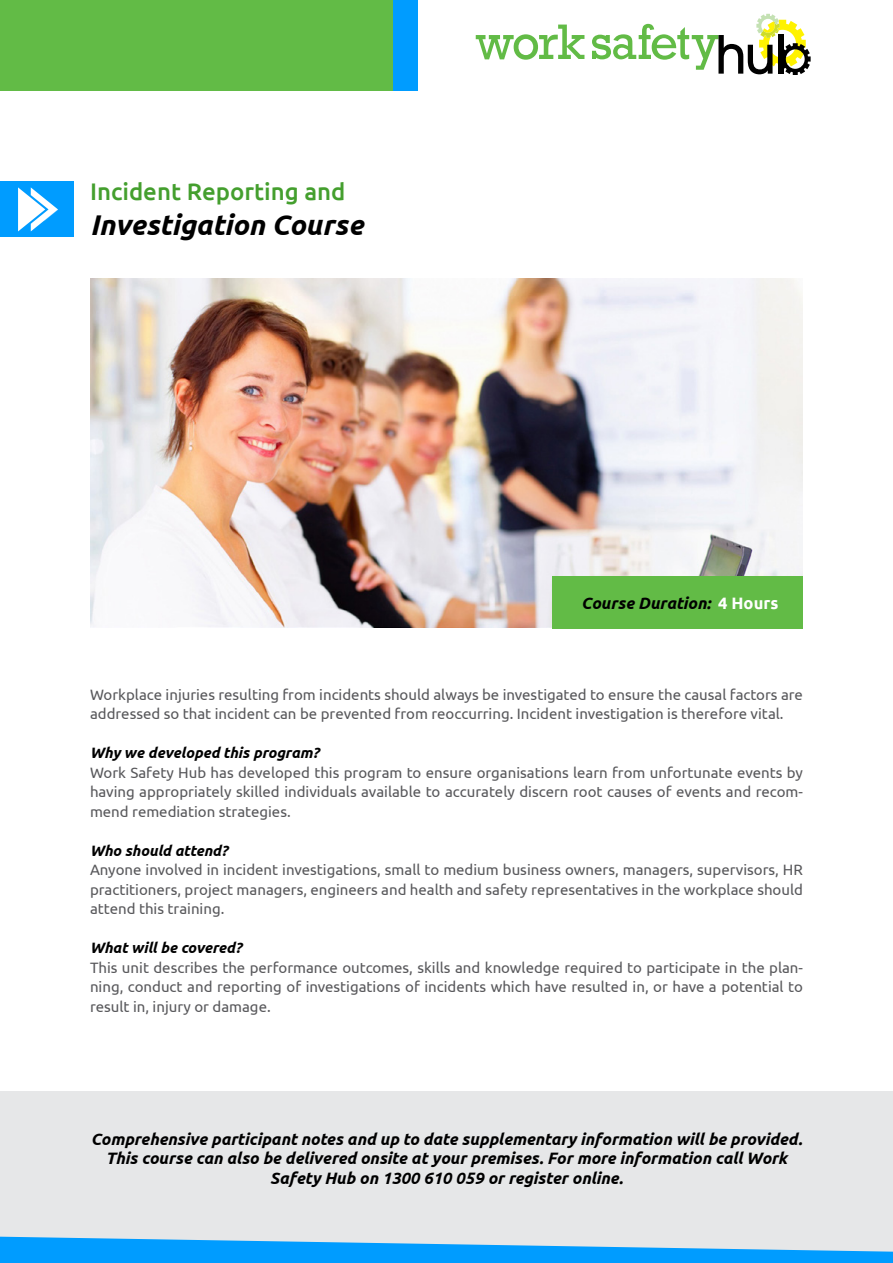
<style>
.page{position:relative;width:893px;height:1263px;background:#fff}
.page>*{position:absolute;margin:0;border:0;box-sizing:border-box;transform-origin:0 0}
.t1{font:italic 700 28.5px "Ubuntu";color:#000}
.t2{font:500 24px "Ubuntu";color:#449f2e}
.t3{font:italic 700 16.5px/19.5px "Ubuntu";color:#000;text-align:center}
.t4{font:15px/19.5px "Ubuntu";color:#58585b;text-align:justify}
.t5{font:italic 700 15px "Ubuntu";color:#000}
.s1{font-style:normal;color:#fff}
</style>
<div class="page">
<img style="left:91px;top:278px;width:711px;height:350px">
<div style="left:553px;top:576px;width:250px;height:52px;background:#62bb46"></div>
<div style="left:0;top:1091px;width:893px;height:172px;background:#e6e7e8"></div>
<div style="left:0;top:0;width:405px;height:90px;background:#62bb46"></div>
<div style="left:0;top:182px;width:74px;height:55px;background:#009cff"></div>
<div style="left:393px;top:0;width:25px;height:90px;background:#009cff"></div>
<svg style="left:18px;top:187px;width:40px;height:44px"></svg>
<svg style="left:476px;top:25px;width:108px;height:35px"></svg>
<svg style="left:592px;top:14px;width:219px;height:61px"></svg>
<svg style="left:0;top:1237px;width:893px;height:26px"></svg>
<h2 class="t2" style="left:90px;top:177px;width:257px">Incident Reporting and</h2>
<h1 class="t1" style="left:90px;top:207px;width:275px">Investigation Course</h1>
<p class="t3" style="left:581px;top:593px;width:199px">Course Duration: <span class="s1">4 Hours</span></p>
<p class="t4" style="left:90px;top:684px;width:714px">Workplace injuries resulting from incidents should always be investigated to ensure the causal factors are addressed so that incident can be prevented from reoccurring. Incident investigation is therefore vital.</p>
<p class="t5" style="left:90px;top:744px;width:230px">Why we developed this program?</p>
<p class="t4" style="left:90px;top:762px;width:714px">Work Safety Hub has developed this program to ensure organisations learn from unfortunate events by having appropriately skilled individuals available to accurately discern root causes of events and recom&shy;mend remediation strategies.</p>
<p class="t5" style="left:90px;top:841px;width:139px">Who should attend?</p>
<p class="t4" style="left:90px;top:860px;width:714px">Anyone involved in incident investigations, small to medium business owners, managers, supervisors, HR practitioners, project managers, engineers and health and safety representatives in the workplace should attend this training.</p>
<p class="t5" style="left:90px;top:939px;width:153px">What will be covered?</p>
<p class="t4" style="left:90px;top:957px;width:714px">This unit describes the performance outcomes, skills and knowledge required to participate in the plan&shy;ning, conduct and reporting of investigations of incidents which have resulted in, or have a potential to result in, injury or damage.</p>
<p class="t3" style="left:91px;top:1129px;width:713px">Comprehensive participant notes and up to date supplementary information will be provided.<br>This course can also be delivered onsite at your premises. For more information call Work<br>Safety Hub on 1300 610 059 or register online.</p>
</div>
